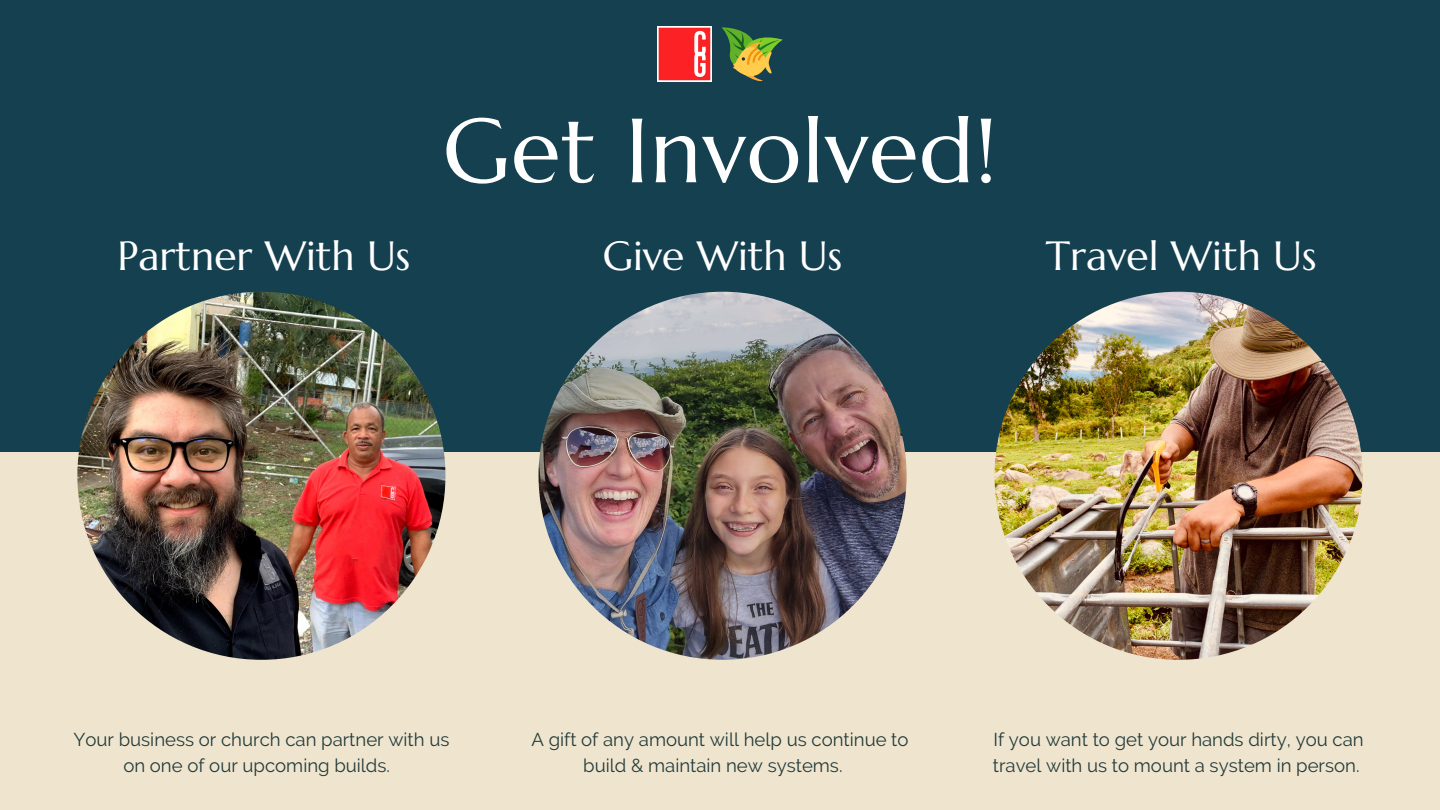
<style>
.page{position:relative;width:1440px;height:810px;background:#efe5cf}
.page>*{position:absolute;margin:0;border:0;box-sizing:border-box;transform-origin:0 0}
.t1{font:90.8px "Marcellus";letter-spacing:.01em;color:#fff}
.t2{font:40.8px "Marcellus";color:#fff}
.t3{font:18.6px/25.9px "Raleway";color:#243b3b}
</style>
<div class="page">
<div style="left:0;top:0;width:1440px;height:452px;background:#154050"></div>
<img style="left:77px;top:292px;width:368px;height:368px;border-radius:50%">
<img style="left:995px;top:292px;width:368px;height:368px;border-radius:50%">
<img style="left:657px;top:27px;width:55px;height:54px">
<svg style="left:722px;top:27px;width:61px;height:54px"></svg>
<img style="left:539px;top:292px;width:368px;height:368px;border-radius:50%">
<p class="t1" style="left:443px;top:94px;width:556px">Get Involved!</p>
<p class="t2" style="left:118px;top:230px;width:294px">Partner With Us</p>
<p class="t2" style="left:603px;top:230px;width:241px">Give With Us</p>
<p class="t2" style="left:1046px;top:230px;width:272px">Travel With Us</p>
<p class="t3" style="left:73px;top:727px;width:378px;text-align:center">Your business or church can partner with us on one of our upcoming builds.</p>
<p class="t3" style="left:993px;top:727px;width:372px">If you want to get your hands dirty, you can travel with us to mount a system in person.</p>
<p class="t3" style="left:583px;top:727px;width:327px;text-indent:-52px">A gift of any amount will help us continue to build &amp; maintain new systems.</p>
</div>
